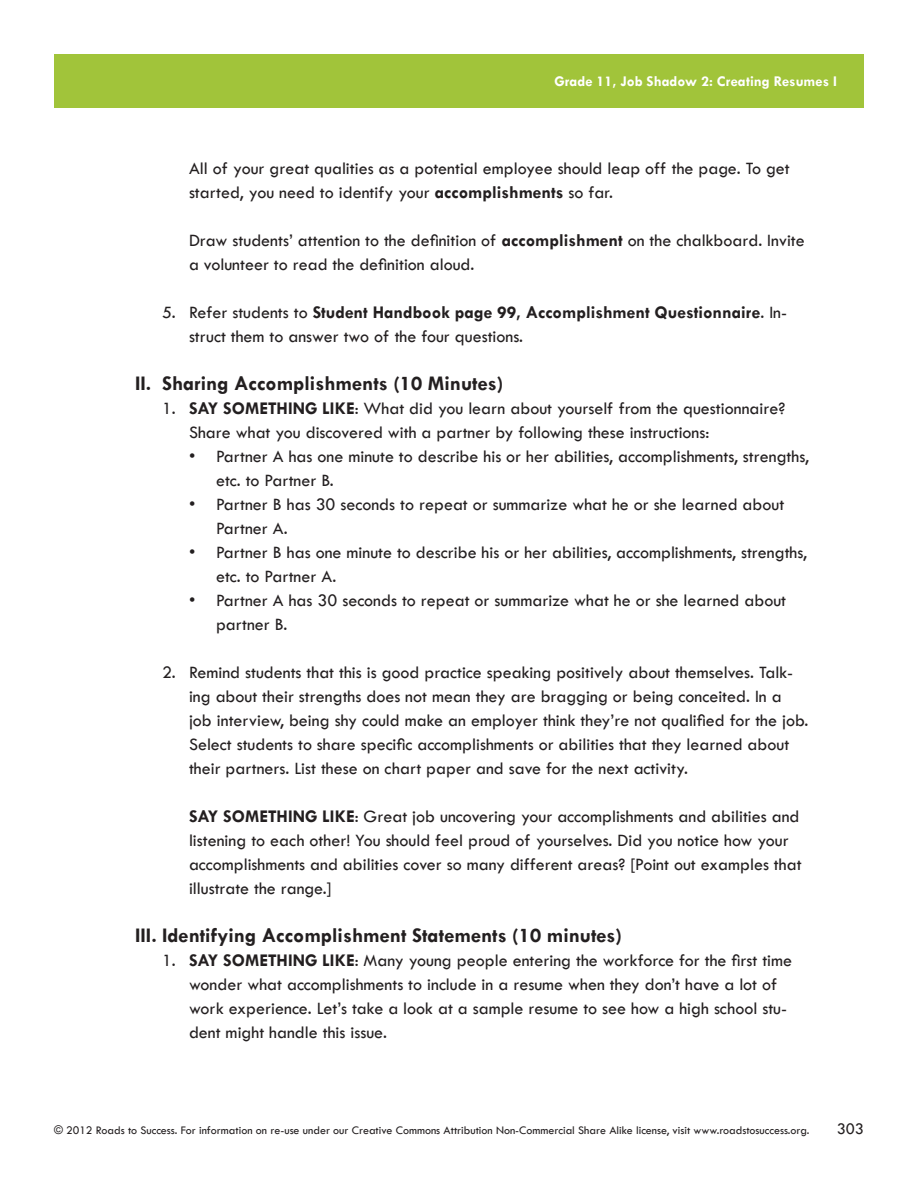
<style>
.page{position:relative;width:918px;height:1188px;background:#fff}
.page>*{position:absolute;margin:0;border:0;box-sizing:border-box;transform-origin:0 0}
.A_NumberListRoman{font:700 21px "Tw Cen";color:#231f20}
.A_NumberList2{font:18px/24px "Tw Cen";color:#231f20}
.A_Text{font:18px/24px "Tw Cen";color:#231f20}
.A_NumberList1{font:18px/24px "Tw Cen";color:#231f20}
.A_Bullet{font:18px/24px "Tw Cen";color:#231f20}
.t1{font:16.5px "Tw Cen";color:#231f20}
.t2{font:700 15px "Tw Cen";color:#fff}
.t3{font:12px "Tw Cen";color:#231f20}
.s1{font-weight:700}
</style>
<div class="page">
<div style="left:54px;top:54px;width:810px;height:54px;background:#a1c43a"></div>
<p class="t2" style="left:554px;top:72px;width:284px">Grade 11, Job Shadow 2: Creating Resumes I</p>
<p class="A_Text" style="left:189px;top:157px;width:602px">All of your great qualities as a potential employee should leap off the page. To get started, you need to identify your <span class="s1">accomplishments</span> so far.</p>
<p class="A_Text" style="left:189px;top:229px;width:617px">Draw students’ attention to the definition of <span class="s1">accomplishment</span> on the chalkboard. Invite a volunteer to read the definition aloud.</p>
<p class="A_NumberList2" style="left:189px;top:301px;width:600px;text-indent:-27px">5. Refer students to <span class="s1">Student Handbook page 99, Accomplishment Questionnaire</span>. In&shy;struct them to answer two of the four questions.</p>
<p class="A_NumberListRoman" style="left:135px;top:371px;width:370px">II. Sharing Accomplishments (10 Minutes)</p>
<p class="A_NumberList1" style="left:189px;top:397px;width:598px;text-indent:-27px">1. <span class="s1">SAY SOMETHING LIKE</span>: What did you learn about yourself from the questionnaire?<br>Share what you discovered with a partner by following these instructions:</p>
<p class="A_Bullet" style="left:216px;top:445px;width:594px;text-indent:-27px">• Partner A has one minute to describe his or her abilities, accomplishments, strengths, etc. to Partner B.</p>
<p class="A_Bullet" style="left:216px;top:493px;width:570px;text-indent:-27px">• Partner B has 30 seconds to repeat or summarize what he or she learned about<br>Partner A.</p>
<p class="A_Bullet" style="left:216px;top:541px;width:593px;text-indent:-27px">• Partner B has one minute to describe his or her abilities, accomplishments, strengths, etc. to Partner A.</p>
<p class="A_Bullet" style="left:216px;top:589px;width:572px;text-indent:-27px">• Partner A has 30 seconds to repeat or summarize what he or she learned about partner B.</p>
<p class="A_NumberList2" style="left:189px;top:661px;width:621px;text-indent:-27px">2. Remind students that this is good practice speaking positively about themselves. Talk&shy;ing about their strengths does not mean they are bragging or being conceited. In a job interview, being shy could make an employer think they’re not qualified for the job.<br>Select students to share specific accomplishments or abilities that they learned about their partners. List these on chart paper and save for the next activity.</p>
<p class="A_Text" style="left:189px;top:805px;width:614px"><span class="s1">SAY SOMETHING LIKE</span>: Great job uncovering your accomplishments and abilities and listening to each other! You should feel proud of yourselves. Did you notice how your accomplishments and abilities cover so many different areas? [Point out examples that illustrate the range.]</p>
<p class="A_NumberListRoman" style="left:135px;top:923px;width:489px">III. Identifying Accomplishment Statements (10 minutes)</p>
<p class="A_NumberList1" style="left:189px;top:949px;width:605px;text-indent:-27px">1. <span class="s1">SAY SOMETHING LIKE</span>: Many young people entering the workforce for the first time wonder what accomplishments to include in a resume when they don’t have a lot of work experience. Let’s take a look at a sample resume to see how a high school stu&shy;dent might handle this issue.</p>
<p class="t3" style="left:54px;top:1123px;width:757px">© 2012 Roads to Success. For information on re-use under our Creative Commons Attribution Non-Commercial Share Alike license, visit www.roadstosuccess.org.</p>
<p class="t1" style="left:837px;top:1119px;width:29px">303</p>
</div>
